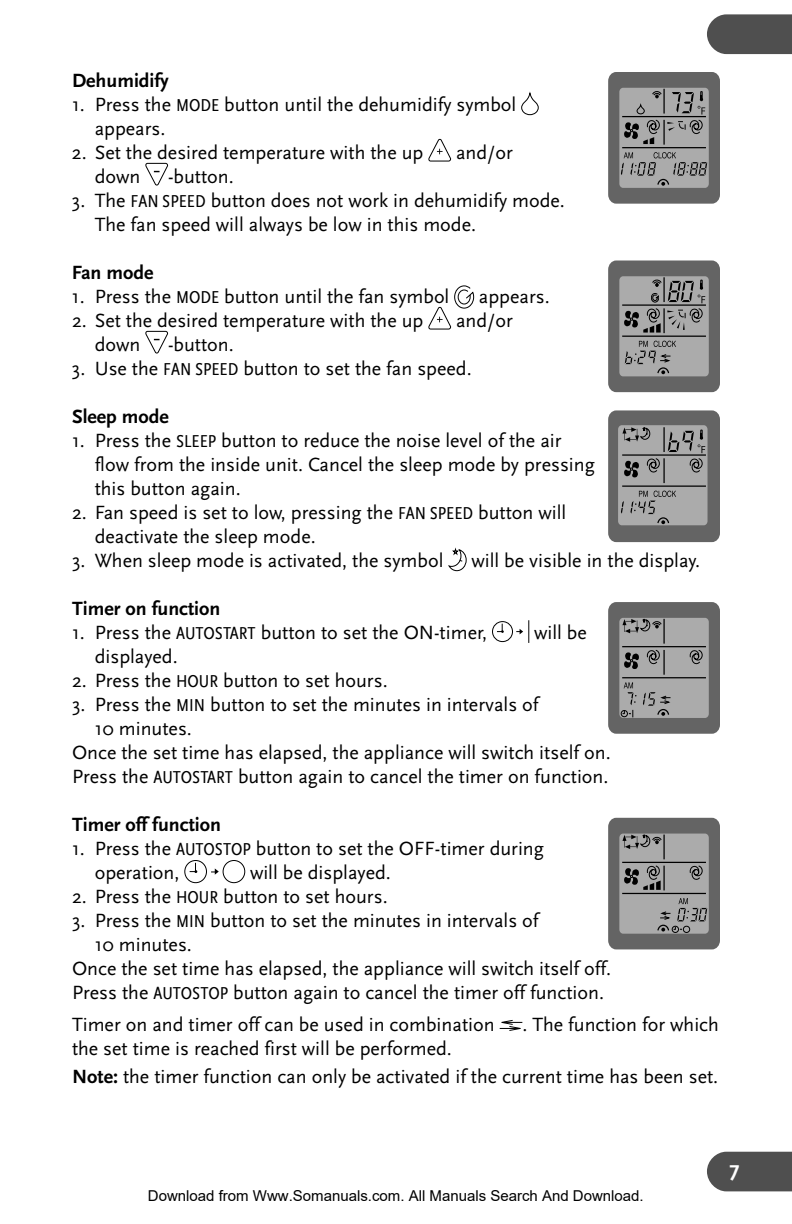
<style>
.page{position:relative;width:792px;height:1224px;background:#fff}
.page>*{position:absolute;margin:0;border:0;box-sizing:border-box;transform-origin:0 0}
.t1{font:700 22px "Scala Sans";color:#fff}
.t2{font:20px/24px "Scala Sans";color:#000}
.t3{font:700 20px "Scala Sans";color:#000}
.t4{font:15px "Arial";color:#000}
.s1{font-family:"Scala Sans Regular Con";font-size:18px}
.s2{font-weight:700}
</style>
<div class="page">
<div style="left:707px;top:1152px;width:85px;height:39px;background:#4f4f4f"></div>
<svg style="left:707px;top:14px;width:85px;height:40px;background:#595959"></svg>
<svg style="left:521px;top:93px;width:18px;height:22px"></svg>
<svg style="left:428px;top:139px;width:23px;height:23px"></svg>
<svg style="left:145px;top:162px;width:23px;height:23px"></svg>
<svg style="left:428px;top:285px;width:46px;height:45px"></svg>
<svg style="left:145px;top:330px;width:23px;height:23px"></svg>
<svg style="left:448px;top:547px;width:19px;height:24px"></svg>
<svg style="left:492px;top:620px;width:37px;height:23px"></svg>
<svg style="left:184px;top:860px;width:61px;height:23px"></svg>
<svg style="left:499px;top:1020px;width:24px;height:11px"></svg>
<div style="left:608px;top:818px;width:112px;height:131px;background:#646464;border-radius:9px"></div>
<div style="left:619px;top:834px;width:90px;height:100px;background:#ababab;border-radius:4px"></div>
<hr style="left:663px;top:866px;width:2px;height:24px;background:#000">
<hr style="left:622px;top:893px;width:84px;height:1px;background:#000">
<hr style="left:622px;top:862px;width:84px;height:1px;background:#000">
<hr style="left:663px;top:835px;width:2px;height:24px;background:#000">
<svg style="left:624px;top:865px;width:37px;height:25px"></svg>
<svg style="left:690px;top:865px;width:13px;height:15px"></svg>
<svg style="left:657px;top:898px;width:50px;height:35px"></svg>
<svg style="left:622px;top:833px;width:40px;height:16px"></svg>
<div style="left:608px;top:602px;width:112px;height:132px;background:#646464;border-radius:9px"></div>
<div style="left:619px;top:618px;width:90px;height:100px;background:#ababab;border-radius:4px"></div>
<hr style="left:663px;top:650px;width:2px;height:25px;background:#000">
<hr style="left:622px;top:677px;width:84px;height:1px;background:#000">
<hr style="left:622px;top:646px;width:84px;height:1px;background:#000">
<hr style="left:663px;top:619px;width:2px;height:25px;background:#000">
<svg style="left:624px;top:652px;width:15px;height:17px"></svg>
<svg style="left:647px;top:650px;width:56px;height:14px"></svg>
<svg style="left:643px;top:692px;width:28px;height:24px"></svg>
<svg style="left:622px;top:618px;width:40px;height:15px"></svg>
<svg style="left:621px;top:682px;width:16px;height:35px"></svg>
<div style="left:608px;top:410px;width:112px;height:132px;background:#646464;border-radius:9px"></div>
<div style="left:618px;top:425px;width:90px;height:100px;background:#ababab;border-radius:4px"></div>
<hr style="left:663px;top:458px;width:2px;height:25px;background:#000">
<hr style="left:622px;top:486px;width:84px;height:1px;background:#000">
<hr style="left:622px;top:454px;width:84px;height:2px;background:#000">
<svg style="left:621px;top:501px;width:3px;height:13px"></svg>
<svg style="left:630px;top:491px;width:46px;height:33px"></svg>
<svg style="left:622px;top:425px;width:83px;height:53px"></svg>
<div style="left:608px;top:261px;width:112px;height:131px;background:#646464;border-radius:9px"></div>
<div style="left:619px;top:276px;width:90px;height:100px;background:#ababab;border-radius:4px"></div>
<hr style="left:622px;top:336px;width:84px;height:1px;background:#000">
<hr style="left:622px;top:304px;width:84px;height:2px;background:#000">
<hr style="left:663px;top:277px;width:2px;height:25px;background:#000">
<svg style="left:624px;top:280px;width:81px;height:53px"></svg>
<svg style="left:625px;top:341px;width:51px;height:34px"></svg>
<div style="left:608px;top:72px;width:112px;height:132px;background:#646464;border-radius:9px"></div>
<div style="left:619px;top:88px;width:90px;height:100px;background:#ababab;border-radius:4px"></div>
<hr style="left:663px;top:120px;width:2px;height:25px;background:#000">
<hr style="left:622px;top:147px;width:84px;height:1px;background:#000">
<hr style="left:622px;top:116px;width:84px;height:1px;background:#000">
<hr style="left:663px;top:89px;width:2px;height:25px;background:#000">
<svg style="left:621px;top:152px;width:86px;height:34px"></svg>
<svg style="left:624px;top:91px;width:81px;height:53px"></svg>
<p class="t3" style="left:72px;top:72px;width:98px">Dehumidify</p>
<p class="t2" style="left:95px;top:93px;width:423px;text-indent:-23px">1. Press the <span class="s1">MODE</span> button until the dehumidify symbol appears.</p>
<p class="t2" style="left:72px;top:141px;width:353px">2. Set the desired temperature with the up</p>
<p class="t2" style="left:456px;top:141px;width:58px">and/or</p>
<p class="t2" style="left:95px;top:165px;width:47px">down</p>
<p class="t2" style="left:168px;top:165px;width:67px">-button.</p>
<p class="t2" style="left:95px;top:189px;width:472px;text-indent:-23px">3. The <span class="s1">FAN SPEED</span> button does not work in dehumidify mode.<br>The fan speed will always be low in this mode.</p>
<p class="t3" style="left:72px;top:264px;width:83px">Fan mode</p>
<p class="t2" style="left:72px;top:285px;width:379px">1. Press the <span class="s1">MODE</span> button until the fan symbol</p>
<p class="t2" style="left:479px;top:285px;width:72px">appears.</p>
<p class="t2" style="left:72px;top:309px;width:353px">2. Set the desired temperature with the up</p>
<p class="t2" style="left:456px;top:309px;width:58px">and/or</p>
<p class="t2" style="left:95px;top:333px;width:47px">down</p>
<p class="t2" style="left:168px;top:333px;width:67px">-button.</p>
<p class="t2" style="left:72px;top:357px;width:401px">3. Use the <span class="s1">FAN SPEED</span> button to set the fan speed.</p>
<p class="t3" style="left:72px;top:408px;width:98px">Sleep mode</p>
<p class="t2" style="left:95px;top:429px;width:502px;text-indent:-23px">1. Press the <span class="s1">SLEEP</span> button to reduce the noise level of the air flow from the inside unit. Cancel the sleep mode by pressing this button again.</p>
<p class="t2" style="left:95px;top:501px;width:473px;text-indent:-23px">2. Fan speed is set to low, pressing the <span class="s1">FAN SPEED</span> button will deactivate the sleep mode.</p>
<p class="t2" style="left:72px;top:549px;width:373px">3. When sleep mode is activated, the symbol</p>
<p class="t2" style="left:471px;top:549px;width:230px">will be visible in the display.</p>
<p class="t3" style="left:72px;top:600px;width:150px">Timer on function</p>
<p class="t2" style="left:72px;top:621px;width:417px">1. Press the <span class="s1">AUTOSTART</span> button to set the ON-timer,</p>
<p class="t2" style="left:534px;top:621px;width:54px">will be</p>
<p class="t2" style="left:95px;top:645px;width:85px">displayed.</p>
<p class="t2" style="left:72px;top:669px;width:317px">2. Press the <span class="s1">HOUR</span> button to set hours.</p>
<p class="t2" style="left:72px;top:693px;width:468px">3. Press the <span class="s1">MIN</span> button to set the minutes in intervals of</p>
<p class="t2" style="left:95px;top:717px;width:99px">10 minutes.</p>
<p class="t2" style="left:72px;top:741px;width:540px">Once the set time has elapsed, the appliance will switch itself on.</p>
<p class="t2" style="left:72px;top:765px;width:538px">Press the <span class="s1">AUTOSTART</span> button again to cancel the timer on function.</p>
<p class="t3" style="left:72px;top:816px;width:151px">Timer off function</p>
<p class="t2" style="left:95px;top:837px;width:451px;text-indent:-23px">1. Press the <span class="s1">AUTOSTOP</span> button to set the OFF-timer during operation,</p>
<p class="t2" style="left:250px;top:861px;width:142px">will be displayed.</p>
<p class="t2" style="left:72px;top:885px;width:317px">2. Press the <span class="s1">HOUR</span> button to set hours.</p>
<p class="t2" style="left:72px;top:909px;width:468px">3. Press the <span class="s1">MIN</span> button to set the minutes in intervals of</p>
<p class="t2" style="left:95px;top:933px;width:99px">10 minutes.</p>
<p class="t2" style="left:72px;top:957px;width:541px">Once the set time has elapsed, the appliance will switch itself off.</p>
<p class="t2" style="left:72px;top:981px;width:534px">Press the <span class="s1">AUTOSTOP</span> button again to cancel the timer off function.</p>
<p class="t2" style="left:72px;top:1013px;width:424px">Timer on and timer off can be used in combination</p>
<p class="t2" style="left:522px;top:1013px;width:198px">. The function for which</p>
<p class="t2" style="left:72px;top:1035px;width:648px;line-height:28px">the set time is reached first will be performed.<br><span class="s2">Note:</span> the timer function can only be activated if the current time has been set.</p>
<p class="t4" style="left:148px;top:1187px;width:497px">Download from Www.Somanuals.com. All Manuals Search And Download.</p>
<p class="t1" style="left:730px;top:1160px;width:12px">7</p>
</div>
